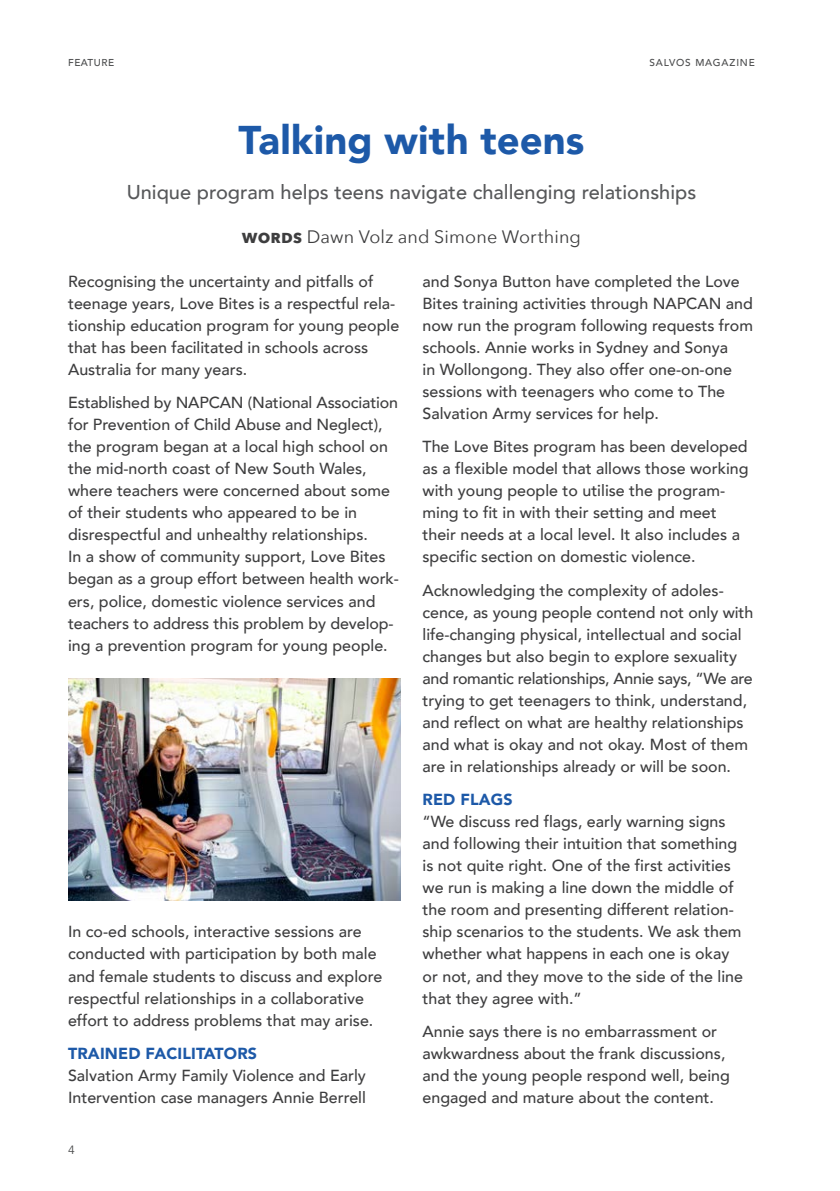
<style>
.page{position:relative;width:840px;height:1191px;background:#fff}
.page>*{position:absolute;margin:0;border:0;box-sizing:border-box;transform-origin:0 0}
.Salvos_Header{font:900 40px "Avenir";letter-spacing:.005em;color:#1d59a8}
.Salvos_Subhead{font:500 20px "Avenir";color:#57585a}
.Salvos_By-Line{font:18px "Avenir Next";letter-spacing:.01em;color:#3e3e3f}
.Salvos_Body{font:500 16px/22px "Avenir";color:#3e3e3f}
.Intext_Subhead{font:900 16px "Avenir";letter-spacing:.01em;color:#1d59a8}
.t1{font:12px "Avenir";color:#4b4c4d}
.Page_name_-_Left{font:500 10px "Avenir";letter-spacing:.08em;color:#4b4c4d}
.Page_name_-_Left-2{font:500 10px "Avenir";letter-spacing:.06em;color:#4b4c4d}
.s1{font-weight:700}
</style>
<div class="page">
<img style="left:68px;top:678px;width:332px;height:222px">
<p class="Page_name_-_Left-2" style="left:68px;top:54px;width:47px">FEATURE</p>
<p class="Page_name_-_Left" style="left:649px;top:54px;width:107px">SALVOS MAGAZINE</p>
<p class="Salvos_Header" style="left:238px;top:106px;width:347px">Talking with teens</p>
<p class="Salvos_Subhead" style="left:127px;top:174px;width:570px">Unique program helps teens navigate challenging relationships</p>
<p class="Salvos_By-Line" style="left:242px;top:226px;width:340px"><span class="s1">WORDS</span> Dawn Volz and Simone Worthing</p>
<p class="Salvos_Body" style="left:68px;top:269px;width:332px">Recognising the uncertainty and pitfalls of teenage years, Love Bites is a respectful rela&shy;tionship education program for young people that has been facilitated in schools across Australia for many years.</p>
<p class="Salvos_Body" style="left:68px;top:390px;width:332px">Established by NAPCAN (National Association for Prevention of Child Abuse and Neglect), the program began at a local high school on the mid-north coast of New South Wales, where teachers were concerned about some of their students who appeared to be in disrespectful and unhealthy relationships.<br>In a show of community support, Love Bites began as a group effort between health work&shy;ers, police, domestic violence services and teachers to address this problem by develop&shy;ing a prevention program for young people.</p>
<p class="Salvos_Body" style="left:68px;top:920px;width:315px">In co-ed schools, interactive sessions are conducted with participation by both male and female students to discuss and explore respectful relationships in a collaborative effort to address problems that may arise.</p>
<p class="Intext_Subhead" style="left:68px;top:1039px;width:190px">TRAINED FACILITATORS</p>
<p class="Salvos_Body" style="left:68px;top:1063px;width:299px">Salvation Army Family Violence and Early<br>Intervention case managers Annie Berrell</p>
<p class="t1" style="left:68px;top:1142px;width:8px">4</p>
<p class="Salvos_Body" style="left:422px;top:269px;width:332px">and Sonya Button have completed the Love Bites training activities through NAPCAN and now run the program following requests from schools. Annie works in Sydney and Sonya<br>in Wollongong. They also offer one-on-one sessions with teenagers who come to The Salvation Army services for help.</p>
<p class="Salvos_Body" style="left:422px;top:435px;width:327px">The Love Bites program has been developed as a flexible model that allows those working with young people to utilise the program&shy;ming to fit in with their setting and meet their needs at a local level. It also includes a specific section on domestic violence.</p>
<p class="Salvos_Body" style="left:422px;top:578px;width:332px">Acknowledging the complexity of adoles&shy;cence, as young people contend not only with life-changing physical, intellectual and social changes but also begin to explore sexuality and romantic relationships, Annie says, “We are trying to get teenagers to think, understand, and reflect on what are healthy relationships and what is okay and not okay. Most of them are in relationships already or will be soon.</p>
<p class="Intext_Subhead" style="left:422px;top:785px;width:92px">RED FLAGS</p>
<p class="Salvos_Body" style="left:422px;top:809px;width:322px">“We discuss red flags, early warning signs and following their intuition that something is not quite right. One of the first activities we run is making a line down the middle of the room and presenting different relation&shy;ship scenarios to the students. We ask them whether what happens in each one is okay or not, and they move to the side of the line that they agree with.”</p>
<p class="Salvos_Body" style="left:422px;top:1019px;width:309px">Annie says there is no embarrassment or awkwardness about the frank discussions, and the young people respond well, being engaged and mature about the content.</p>
</div>
